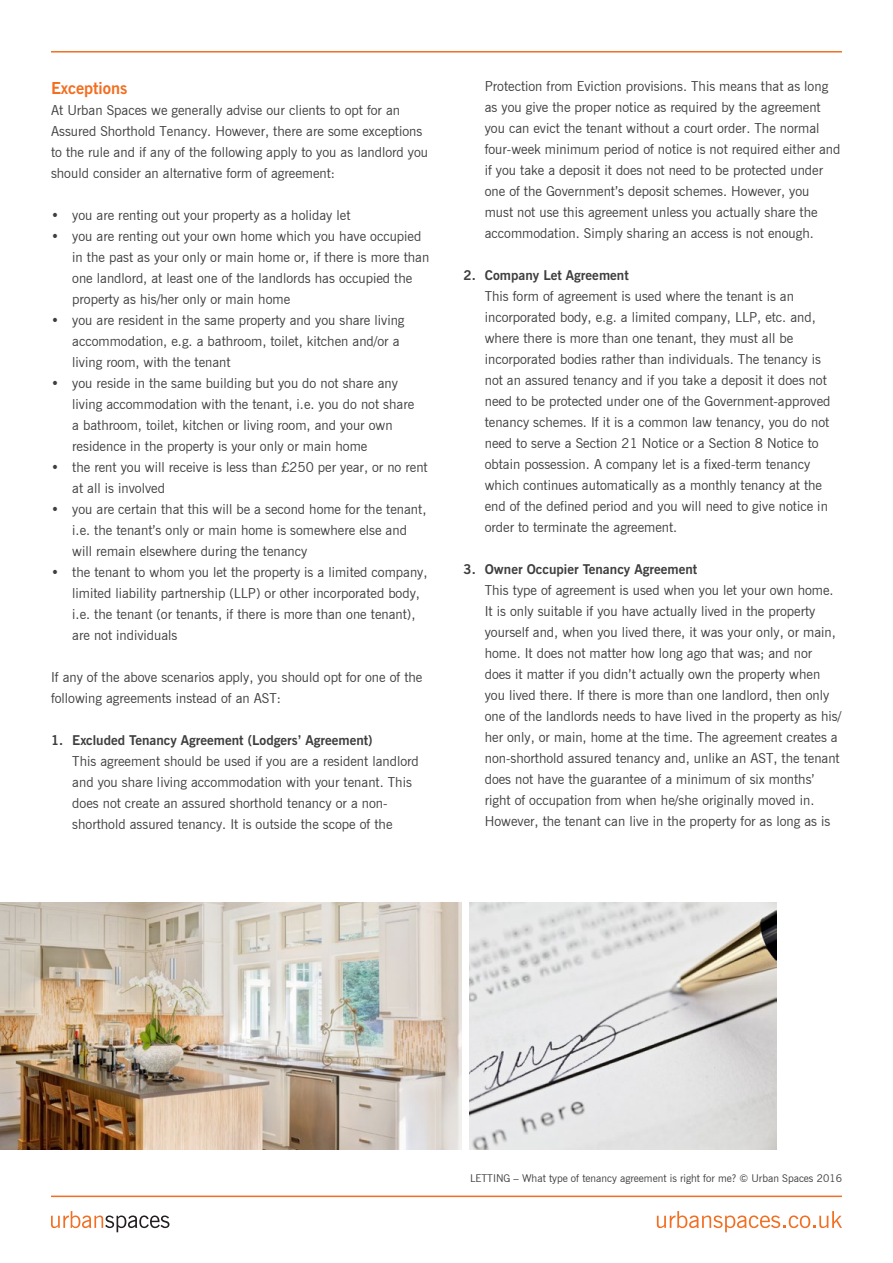
<style>
.page{position:relative;width:893px;height:1263px;background:#fff}
.page>*{position:absolute;margin:0;border:0;box-sizing:border-box;transform-origin:0 0}
.t1{font:700 16.5px "News Gothic BT";color:#f36e21}
.t2{font:13.5px/21px "News Gothic BT";color:#3e3e3f}
.t3{font:700 13.5px "News Gothic BT";color:#3e3e3f}
.t4{font:10.5px "News Gothic BT";color:#3e3e3f}
</style>
<div class="page">
<hr style="left:51px;top:1195px;width:791px;height:2px;background:#f36e21">
<svg style="left:657px;top:1211px;width:185px;height:21px"></svg>
<svg style="left:51px;top:1211px;width:118px;height:21px"></svg>
<img style="left:0;top:902px;width:462px;height:248px">
<img style="left:470px;top:902px;width:307px;height:248px">
<hr style="left:51px;top:51px;width:791px;height:2px;background:#f36e21">
<p class="t1" style="left:51px;top:78px;width:78px">Exceptions</p>
<p class="t2" style="left:51px;top:99px;width:379px">At Urban Spaces we generally advise our clients to opt for an Assured Shorthold Tenancy. However, there are some exceptions to the rule and if any of the following apply to you as landlord you should consider an alternative form of agreement:</p>
<p class="t2" style="left:51px;top:204px;width:301px">• you are renting out your property as a holiday let</p>
<p class="t2" style="left:72px;top:225px;width:359px;text-indent:-21px">• you are renting out your own home which you have occupied in the past as your only or main home or, if there is more than one landlord, at least one of the landlords has occupied the property as his/her only or main home</p>
<p class="t2" style="left:72px;top:309px;width:334px;text-indent:-21px">• you are resident in the same property and you share living accommodation, e.g. a bathroom, toilet, kitchen and/or a living room, with the tenant</p>
<p class="t2" style="left:72px;top:372px;width:343px;text-indent:-21px">• you reside in the same building but you do not share any living accommodation with the tenant, i.e. you do not share a bathroom, toilet, kitchen or living room, and your own residence in the property is your only or main home</p>
<p class="t2" style="left:72px;top:456px;width:357px;text-indent:-21px">• the rent you will receive is less than £250 per year, or no rent at all is involved</p>
<p class="t2" style="left:72px;top:498px;width:356px;text-indent:-21px">• you are certain that this will be a second home for the tenant, i.e. the tenant’s only or main home is somewhere else and will remain elsewhere during the tenancy</p>
<p class="t2" style="left:72px;top:561px;width:357px;text-indent:-21px">• the tenant to whom you let the property is a limited company, limited liability partnership (LLP) or other incorporated body, i.e. the tenant (or tenants, if there is more than one tenant), are not individuals</p>
<p class="t2" style="left:51px;top:666px;width:373px">If any of the above scenarios apply, you should opt for one of the following agreements instead of an AST:</p>
<p class="t3" style="left:51px;top:732px;width:323px">1. Excluded Tenancy Agreement (Lodgers’ Agreement)</p>
<p class="t2" style="left:72px;top:750px;width:348px">This agreement should be used if you are a resident landlord and you share living accommodation with your tenant. This does not create an assured shorthold tenancy or a non&shy;shorthold assured tenancy. It is outside the scope of the</p>
<p class="t2" style="left:485px;top:75px;width:357px">Protection from Eviction provisions. This means that as long as you give the proper notice as required by the agreement you can evict the tenant without a court order. The normal four-week minimum period of notice is not required either and if you take a deposit it does not need to be protected under one of the Government’s deposit schemes. However, you must not use this agreement unless you actually share the accommodation. Simply sharing an access is not enough.</p>
<p class="t3" style="left:463px;top:267px;width:167px">2. Company Let Agreement</p>
<p class="t2" style="left:485px;top:285px;width:347px">This form of agreement is used where the tenant is an incorporated body, e.g. a limited company, LLP, etc. and, where there is more than one tenant, they must all be incorporated bodies rather than individuals. The tenancy is not an assured tenancy and if you take a deposit it does not need to be protected under one of the Government-approved tenancy schemes. If it is a common law tenancy, you do not need to serve a Section 21 Notice or a Section 8 Notice to obtain possession. A company let is a fixed-term tenancy which continues automatically as a monthly tenancy at the end of the defined period and you will need to give notice in order to terminate the agreement.</p>
<p class="t3" style="left:463px;top:561px;width:235px">3. Owner Occupier Tenancy Agreement</p>
<p class="t2" style="left:485px;top:579px;width:358px">This type of agreement is used when you let your own home.<br>It is only suitable if you have actually lived in the property yourself and, when you lived there, it was your only, or main, home. It does not matter how long ago that was; and nor does it matter if you didn’t actually own the property when you lived there. If there is more than one landlord, then only one of the landlords needs to have lived in the property as his/ her only, or main, home at the time. The agreement creates a non-shorthold assured tenancy and, unlike an AST, the tenant does not have the guarantee of a minimum of six months’ right of occupation from when he/she originally moved in.<br>However, the tenant can live in the property for as long as is</p>
<p class="t4" style="left:470px;top:1172px;width:373px">LETTING – What type of tenancy agreement is right for me? © Urban Spaces 2016</p>
</div>
